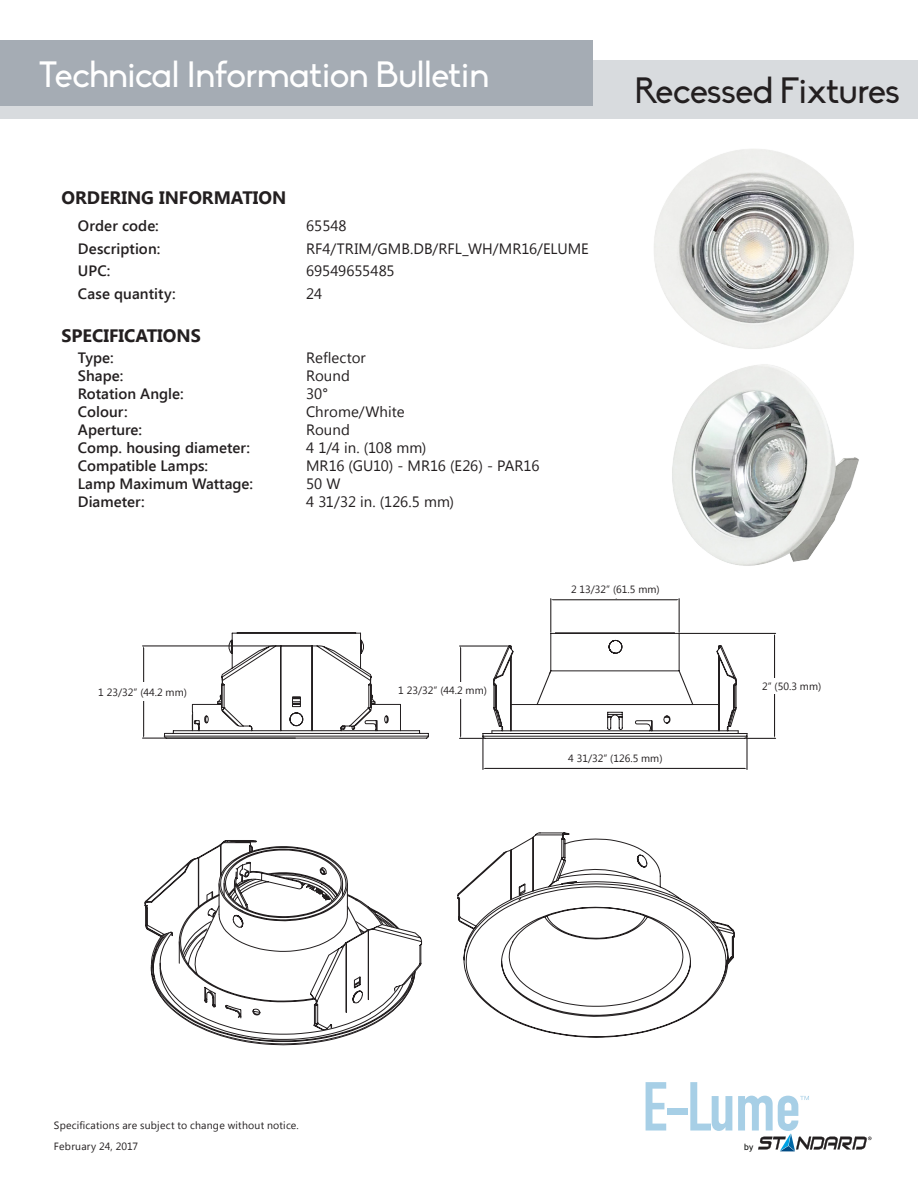
<style>
.page{position:relative;width:918px;height:1188px;background:#fff}
.page>*{position:absolute;margin:0;border:0;box-sizing:border-box;transform-origin:0 0}
.t1{font:36px "Biko";letter-spacing:-.015em;color:#fff}
.t2{font:36px "Biko";letter-spacing:-.015em;color:#231f20}
.t3{font:700 18px "Segoe UI";color:#231f20}
.t4{font:15px "Segoe UI";color:#231f20}
.t5{font:600 15px "Segoe UI";color:#231f20}
.t6{font:13.35px "Sim Sun";color:#000}
.t7{font:10.5px "Segoe UI";letter-spacing:.015em;color:#231f20}
.t8{font:8.55px "Trebuchet MS";color:#040503}
</style>
<div class="page">
<div style="left:0;top:61px;width:918px;height:58px;background:#d8dbde"></div>
<div style="left:0;top:41px;width:593px;height:65px;background:#a5acb4"></div>
<svg style="left:646px;top:1082px;width:20px;height:49px"></svg>
<div style="left:667px;top:1108px;width:20px;height:7px;background:#a7cfe6"></div>
<svg style="left:690px;top:1082px;width:42px;height:49px"></svg>
<svg style="left:738px;top:1096px;width:134px;height:55px"></svg>
<div style="left:597px;top:814px;width:37px;height:37px;border:1px solid #fff;border-radius:50%"></div>
<div style="left:562px;top:814px;width:37px;height:37px;border:1px solid #fff;border-radius:50%"></div>
<svg style="left:275px;top:832px;width:460px;height:214px"></svg>
<svg style="left:220px;top:840px;width:202px;height:4px"></svg>
<svg style="left:144px;top:844px;width:278px;height:201px"></svg>
<svg style="left:199px;top:905px;width:164px;height:43px"></svg>
<svg style="left:164px;top:632px;width:296px;height:107px"></svg>
<hr style="left:482px;top:737px;width:1px;height:33px;background:#231f20">
<hr style="left:746px;top:737px;width:2px;height:33px;background:#231f20">
<hr style="left:485px;top:768px;width:260px;height:1px;background:#231f20">
<hr style="left:550px;top:599px;width:1px;height:33px;background:#231f20">
<hr style="left:679px;top:599px;width:1px;height:33px;background:#231f20">
<hr style="left:553px;top:599px;width:124px;height:1px;background:#231f20">
<hr style="left:746px;top:738px;width:30px;height:1px;background:#231f20">
<hr style="left:680px;top:633px;width:96px;height:1px;background:#231f20">
<hr style="left:774px;top:693px;width:1px;height:43px;background:#231f20">
<hr style="left:774px;top:635px;width:1px;height:44px;background:#231f20">
<hr style="left:143px;top:738px;width:152px;height:1px;background:#231f20">
<hr style="left:143px;top:645px;width:168px;height:1px;background:#231f20">
<hr style="left:143px;top:699px;width:1px;height:37px;background:#231f20">
<hr style="left:143px;top:648px;width:1px;height:37px;background:#231f20">
<svg style="left:460px;top:632px;width:288px;height:107px"></svg>
<div style="left:83px;top:683px;width:119px;height:18px;background:#fff"></div>
<div style="left:398px;top:683px;width:89px;height:15px;background:#fff"></div>
<div style="left:747px;top:679px;width:89px;height:15px;background:#fff"></div>
<img style="left:663px;top:400px;width:196px;height:207px">
<img style="left:654px;top:149px;width:200px;height:251px">
<h1 class="t1" style="left:39px;top:54px;width:452px">Technical Information Bulletin</h1>
<p class="t3" style="left:61px;top:184px;width:227px">ORDERING INFORMATION</p>
<p class="t5" style="left:78px;top:215px;width:82px">Order code:</p>
<p class="t4" style="left:306px;top:216px;width:42px">65548</p>
<p class="t5" style="left:78px;top:238px;width:84px">Description:</p>
<p class="t4" style="left:306px;top:238px;width:284px">RF4/TRIM/GMB.DB/RFL_WH/MR16/ELUME</p>
<p class="t5" style="left:78px;top:260px;width:34px">UPC:</p>
<p class="t4" style="left:306px;top:261px;width:90px">69549655485</p>
<p class="t5" style="left:78px;top:283px;width:99px">Case quantity:</p>
<p class="t4" style="left:306px;top:283px;width:18px">24</p>
<p class="t3" style="left:61px;top:322px;width:141px">SPECIFICATIONS</p>
<p class="t5" style="left:78px;top:348px;width:37px">Type:</p>
<p class="t4" style="left:306px;top:348px;width:61px">Reflector</p>
<p class="t5" style="left:78px;top:366px;width:47px">Shape:</p>
<p class="t4" style="left:306px;top:366px;width:45px">Round</p>
<p class="t5" style="left:78px;top:384px;width:107px">Rotation Angle:</p>
<p class="t4" style="left:306px;top:384px;width:24px">30°</p>
<p class="t5" style="left:78px;top:402px;width:51px">Colour:</p>
<p class="t4" style="left:306px;top:402px;width:100px">Chrome/White</p>
<p class="t5" style="left:78px;top:420px;width:66px">Aperture:</p>
<p class="t4" style="left:306px;top:420px;width:45px">Round</p>
<p class="t5" style="left:78px;top:438px;width:174px">Comp. housing diameter:</p>
<p class="t4" style="left:306px;top:438px;width:122px">4 1/4 in. (108 mm)</p>
<p class="t5" style="left:78px;top:456px;width:132px">Compatible Lamps:</p>
<p class="t4" style="left:306px;top:456px;width:235px">MR16 (GU10) - MR16 (E26) - PAR16</p>
<p class="t5" style="left:78px;top:474px;width:177px">Lamp Maximum Wattage:</p>
<p class="t4" style="left:306px;top:474px;width:36px">50 W</p>
<p class="t5" style="left:78px;top:492px;width:68px">Diameter:</p>
<p class="t4" style="left:306px;top:492px;width:149px">4 31/32 in. (126.5 mm)</p>
<h1 class="t2" style="left:635px;top:70px;width:267px">Recessed Fixtures</h1>
<p class="t7" style="left:571px;top:582px;width:90px">2 13/32” (61.5 mm)</p>
<p class="t6" style="left:602px;top:585px;width:28px">61,5</p>
<p class="t6" style="left:761px;top:678px;width:28px">50,3</p>
<p class="t6" style="left:447px;top:685px;width:28px">44,2</p>
<p class="t7" style="left:762px;top:679px;width:61px">2” (50.3 mm)</p>
<p class="t6" style="left:130px;top:685px;width:28px">44,2</p>
<p class="t7" style="left:398px;top:683px;width:90px">1 23/32” (44.2 mm)</p>
<p class="t7" style="left:98px;top:685px;width:90px">1 23/32” (44.2 mm)</p>
<p class="t7" style="left:54px;top:1118px;width:246px">Specifications are subject to change without notice.</p>
<p class="t7" style="left:54px;top:1139px;width:86px">February 24, 2017</p>
<p class="t7" style="left:568px;top:751px;width:96px">4 31/32” (126.5 mm)</p>
<p class="t6" style="left:598px;top:754px;width:35px">126,5</p>
<p class="t8" style="left:744px;top:1142px;width:11px">by</p>
</div>
